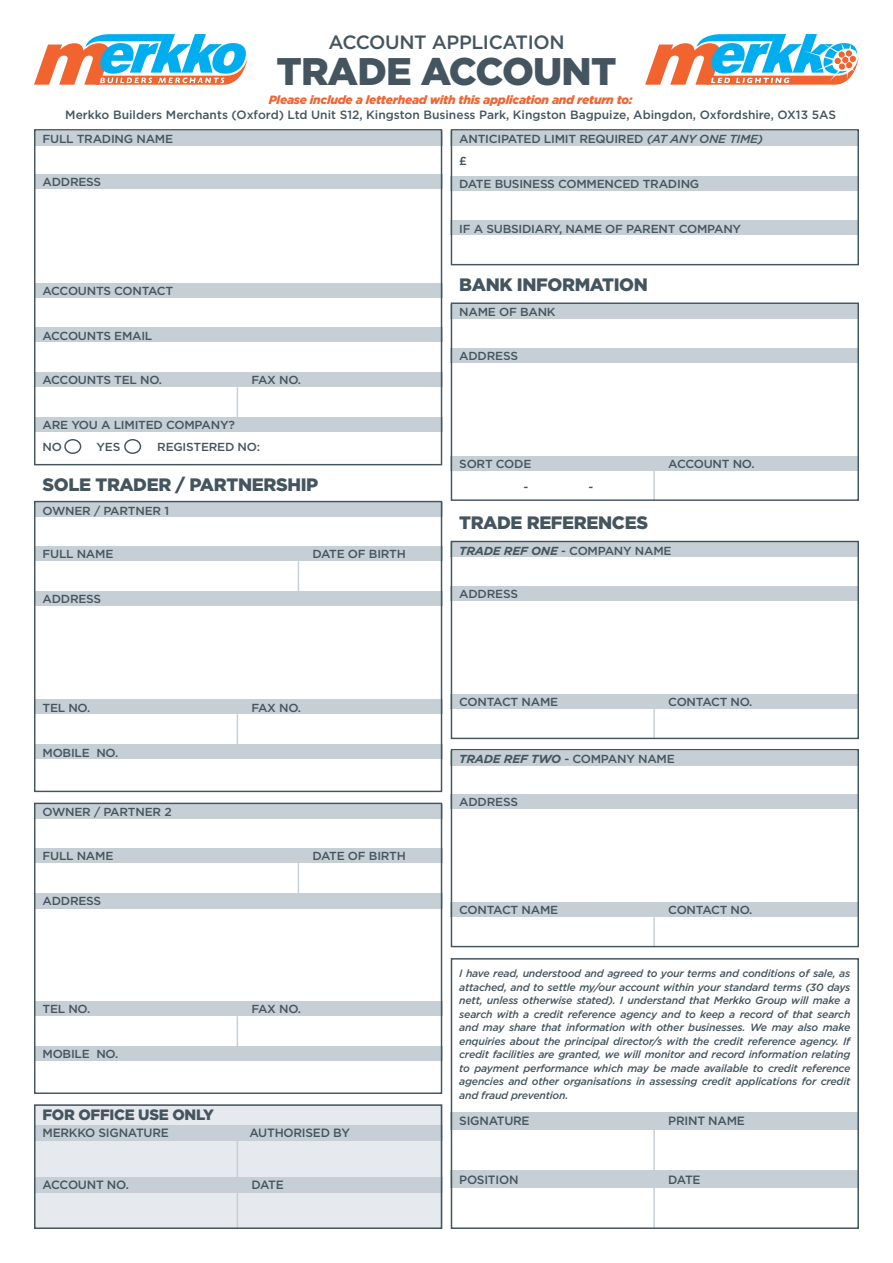
<style>
.page{position:relative;width:893px;height:1263px;background:#fff}
.page>*{position:absolute;margin:0;border:0;box-sizing:border-box;transform-origin:0 0}
.t1{font:900 38.55px "Gotham";letter-spacing:-.02em;color:#45555f}
.t2{font:500 19.2px "Gotham";letter-spacing:-.02em;color:#45555f}
.t3{font:900 18px "Gotham";letter-spacing:-.02em;color:#45555f}
.t4{font:900 15px "Gotham";letter-spacing:-.02em;color:#45555f}
.t5{font:500 12px "Gotham";letter-spacing:-.015em;color:#45555f}
.t6{font:italic 900 12px "Gotham";letter-spacing:-.02em;color:#f2642f}
.t7{font:500 11.7px "Gotham";letter-spacing:-.02em;color:#45555f}
.t8{font:italic 500 10.5px/13.5px "Gotham";letter-spacing:-.02em;color:#45555f;text-align:justify}
.s1{font-style:italic}
.s2{font-weight:700;font-style:italic}
</style>
<div class="page">
<div style="left:34px;top:1104px;width:408px;height:125px;background:#e6e9ed"></div>
<svg style="left:34px;top:34px;width:214px;height:51px"></svg>
<svg style="left:645px;top:34px;width:214px;height:51px"></svg>
<div style="left:34px;top:131px;width:408px;height:15px;background:#c6cfd5"></div>
<div style="left:34px;top:283px;width:408px;height:15px;background:#c6cfd5"></div>
<div style="left:34px;top:327px;width:408px;height:15px;background:#c6cfd5"></div>
<div style="left:34px;top:372px;width:408px;height:15px;background:#c6cfd5"></div>
<div style="left:34px;top:417px;width:408px;height:15px;background:#c6cfd5"></div>
<div style="left:34px;top:174px;width:408px;height:15px;background:#c6cfd5"></div>
<div style="left:34px;top:129px;width:408px;height:336px;border:1px solid #45555f"></div>
<div style="left:64px;top:439px;width:17px;height:15px;border:1px solid #45555f;border-radius:50%"></div>
<div style="left:124px;top:439px;width:17px;height:15px;border:1px solid #45555f;border-radius:50%"></div>
<hr style="left:237px;top:387px;width:1px;height:30px;background:#c6cfd5">
<hr style="left:653px;top:471px;width:2px;height:30px;background:#c6cfd5">
<div style="left:451px;top:304px;width:408px;height:15px;background:#c6cfd5"></div>
<div style="left:451px;top:348px;width:408px;height:15px;background:#c6cfd5"></div>
<div style="left:451px;top:456px;width:408px;height:15px;background:#c6cfd5"></div>
<div style="left:451px;top:302px;width:408px;height:199px;border:1px solid #45555f"></div>
<hr style="left:653px;top:709px;width:2px;height:30px;background:#c6cfd5">
<div style="left:451px;top:542px;width:408px;height:15px;background:#c6cfd5"></div>
<div style="left:451px;top:586px;width:408px;height:15px;background:#c6cfd5"></div>
<div style="left:451px;top:694px;width:408px;height:15px;background:#c6cfd5"></div>
<div style="left:451px;top:541px;width:408px;height:198px;border:1px solid #45555f"></div>
<hr style="left:653px;top:917px;width:2px;height:30px;background:#c6cfd5">
<div style="left:451px;top:751px;width:408px;height:14px;background:#c6cfd5"></div>
<div style="left:451px;top:794px;width:408px;height:15px;background:#c6cfd5"></div>
<div style="left:451px;top:902px;width:408px;height:15px;background:#c6cfd5"></div>
<div style="left:451px;top:749px;width:408px;height:198px;border:1px solid #45555f"></div>
<div style="left:34px;top:502px;width:408px;height:15px;background:#c6cfd5"></div>
<div style="left:34px;top:546px;width:408px;height:15px;background:#c6cfd5"></div>
<div style="left:34px;top:699px;width:408px;height:15px;background:#c6cfd5"></div>
<div style="left:34px;top:744px;width:408px;height:15px;background:#c6cfd5"></div>
<div style="left:34px;top:591px;width:408px;height:15px;background:#c6cfd5"></div>
<div style="left:34px;top:501px;width:408px;height:291px;border:1px solid #45555f"></div>
<hr style="left:237px;top:714px;width:1px;height:30px;background:#c6cfd5">
<hr style="left:298px;top:561px;width:1px;height:30px;background:#c6cfd5">
<div style="left:34px;top:804px;width:408px;height:15px;background:#c6cfd5"></div>
<div style="left:34px;top:848px;width:408px;height:15px;background:#c6cfd5"></div>
<div style="left:34px;top:894px;width:408px;height:15px;background:#c6cfd5"></div>
<div style="left:34px;top:1001px;width:408px;height:15px;background:#c6cfd5"></div>
<div style="left:34px;top:1046px;width:408px;height:15px;background:#c6cfd5"></div>
<div style="left:34px;top:893px;width:408px;height:15px;background:#c6cfd5"></div>
<div style="left:34px;top:803px;width:408px;height:291px;border:1px solid #45555f"></div>
<hr style="left:237px;top:1016px;width:1px;height:30px;background:#c6cfd5">
<hr style="left:298px;top:863px;width:1px;height:30px;background:#c6cfd5">
<div style="left:451px;top:131px;width:408px;height:15px;background:#c6cfd5"></div>
<div style="left:451px;top:176px;width:408px;height:15px;background:#c6cfd5"></div>
<div style="left:451px;top:220px;width:408px;height:15px;background:#c6cfd5"></div>
<div style="left:451px;top:129px;width:408px;height:136px;border:1px solid #45555f"></div>
<hr style="left:653px;top:1129px;width:2px;height:100px;background:#c6cfd5">
<hr style="left:237px;top:1140px;width:1px;height:89px;background:#c6cfd5">
<div style="left:451px;top:1112px;width:408px;height:17px;background:#c6cfd5"></div>
<div style="left:34px;top:1125px;width:408px;height:15px;background:#c6cfd5"></div>
<div style="left:451px;top:1170px;width:408px;height:18px;background:#c6cfd5"></div>
<div style="left:34px;top:1177px;width:408px;height:15px;background:#c6cfd5"></div>
<div style="left:451px;top:958px;width:408px;height:271px;border:2px solid #45555f"></div>
<div style="left:34px;top:1104px;width:408px;height:125px;border:2px solid #45555f"></div>
<h2 class="t2" style="left:328px;top:30px;width:238px">ACCOUNT APPLICATION</h2>
<h1 class="t1" style="left:276px;top:44px;width:340px">TRADE ACCOUNT</h1>
<p class="t6" style="left:269px;top:92px;width:365px">Please include a letterhead with this application and return to:</p>
<p class="t5" style="left:65px;top:107px;width:771px">MERKKO BUILDERS MERCHANTS (OXFORD) LTD U NIT S12, KINGSTON BUSINESS PARK, KINGSTON BAGPUIZE, ABINGDON, OXFORDSHIRE, OX13 5AS</p>
<p class="t7" style="left:43px;top:131px;width:16px">FULL</p>
<p class="t7" style="left:77px;top:131px;width:98px">TRADING NAME</p>
<p class="t7" style="left:43px;top:175px;width:10px">ADDRE</p>
<p class="t7" style="left:86px;top:175px;width:16px">SS</p>
<p class="t7" style="left:43px;top:283px;width:132px">ACCOUNTS CONTACT</p>
<p class="t7" style="left:43px;top:328px;width:82px">ACCOUNTS EMA</p>
<p class="t7" style="left:141px;top:328px;width:12px">IL</p>
<p class="t7" style="left:43px;top:373px;width:121px">ACCOUNTS TEL NO.</p>
<p class="t7" style="left:252px;top:373px;width:51px">FAX NO.</p>
<p class="t7" style="left:43px;top:417px;width:10px">ARE</p>
<p class="t7" style="left:71px;top:417px;width:165px">YOU A LIM ITED COM PANY?</p>
<p class="t7" style="left:43px;top:439px;width:8px">NO</p>
<p class="t7" style="left:97px;top:439px;width:25px">YES</p>
<p class="t7" style="left:157px;top:439px;width:9px">REG</p>
<p class="t7" style="left:183px;top:439px;width:28px">ISTERED</p>
<p class="t7" style="left:238px;top:439px;width:24px">NO:</p>
<h3 class="t3" style="left:43px;top:472px;width:79px">SOLE TRADER</h3>
<h3 class="t3" style="left:176px;top:472px;width:76px">/ PARTNER</h3>
<h3 class="t3" style="left:276px;top:472px;width:44px">SHIP</h3>
<p class="t7" style="left:43px;top:503px;width:128px">OWNER / PARTNER 1</p>
<p class="t7" style="left:43px;top:547px;width:72px">FULL NAMEDA</p>
<p class="t7" style="left:329px;top:547px;width:78px">TE OF BIRTH</p>
<p class="t7" style="left:43px;top:591px;width:10px">ADDRE</p>
<p class="t7" style="left:86px;top:591px;width:16px">SS</p>
<p class="t7" style="left:43px;top:700px;width:49px">TEL NO.</p>
<p class="t7" style="left:252px;top:700px;width:51px">FAX NO.</p>
<p class="t7" style="left:43px;top:745px;width:77px">MOBILE NO.</p>
<p class="t7" style="left:43px;top:805px;width:131px">OWNER / PARTNER 2</p>
<p class="t7" style="left:43px;top:848px;width:72px">FULL NAMEDA</p>
<p class="t7" style="left:329px;top:848px;width:78px">TE OF BIRTH</p>
<p class="t7" style="left:43px;top:894px;width:60px">FULL ADDRESS</p>
<p class="t7" style="left:43px;top:893px;width:10px">ADDRE</p>
<p class="t7" style="left:43px;top:1002px;width:49px">TEL NO.</p>
<p class="t7" style="left:252px;top:1002px;width:51px">FAX NO.</p>
<p class="t7" style="left:43px;top:1046px;width:77px">MOBILE NO.</p>
<h3 class="t4" style="left:43px;top:1105px;width:173px">FOR OFFICE USE ONLY</h3>
<p class="t5" style="left:43px;top:1125px;width:119px">MERKKO SIGNATURE</p>
<p class="t5" style="left:249px;top:1125px;width:102px">AUTHORISED BY</p>
<p class="t5" style="left:43px;top:1177px;width:88px">ACCOUNT NO.</p>
<p class="t5" style="left:252px;top:1177px;width:32px">DATE</p>
<p class="t7" style="left:459px;top:131px;width:17px">ANTICIP</p>
<p class="t7" style="left:508px;top:131px;width:257px">ATED LI MIT REQUI RED <span class="s1">(AT ANY ONE TIME)</span></p>
<p class="t7" style="left:459px;top:176px;width:52px">DATE BUSIN</p>
<p class="t7" style="left:532px;top:176px;width:169px">ESS COMMENCED TRADING</p>
<p class="t7" style="left:459px;top:221px;width:274px">I F A SU BSI DIARY, NAME OF PARENT COMPANY</p>
<p class="t7" style="left:459px;top:153px;width:9px">£</p>
<h3 class="t3" style="left:459px;top:272px;width:190px">BANK INFORMATION</h3>
<p class="t7" style="left:459px;top:304px;width:98px">NAME OF BAN K</p>
<p class="t7" style="left:459px;top:348px;width:10px">ADDRE</p>
<p class="t7" style="left:503px;top:348px;width:16px">SS</p>
<p class="t7" style="left:459px;top:456px;width:62px">SORT CODE</p>
<p class="t7" style="left:668px;top:456px;width:88px">ACCOUNT NO.</p>
<p class="t7" style="left:523px;top:479px;width:6px">-</p>
<p class="t7" style="left:588px;top:479px;width:6px">-</p>
<h3 class="t3" style="left:459px;top:510px;width:190px">TRADE REFERENCES</h3>
<p class="t7" style="left:459px;top:543px;width:195px"><span class="s2">TRADE REF ONE</span> - COM PA NY NAME</p>
<p class="t7" style="left:459px;top:586px;width:10px">ADDRE</p>
<p class="t7" style="left:503px;top:586px;width:16px">SS</p>
<p class="t7" style="left:459px;top:694px;width:80px">CONTACT NAME</p>
<p class="t7" style="left:668px;top:694px;width:86px">CONTACT NO.</p>
<p class="t7" style="left:459px;top:751px;width:198px"><span class="s2">TRADE REF TWO</span> - COM PA NY NAME</p>
<p class="t7" style="left:459px;top:794px;width:10px">ADDRE</p>
<p class="t7" style="left:503px;top:794px;width:16px">SS</p>
<p class="t7" style="left:459px;top:902px;width:80px">CONTACT NAME</p>
<p class="t7" style="left:668px;top:902px;width:86px">CONTACT NO.</p>
<p class="t8" style="left:459px;top:967px;width:393px">I have read, understood and agreed to your terms and conditions of sale, as attached, and to settle my/our account within your standard terms (30 days nett, unless otherwise stated). I understand that Merkko Group will make a search with a credit reference agency and to keep a record of that search and may share that information with other businesses. We may also make enquiries about the principal director/s with the credit reference agency. If credit facilities are granted, we will monitor and record information relating to payment performance which may be made available to credit reference agencies and other organisations in assessing credit applications for credit and fraud prevention.</p>
<p class="t5" style="left:459px;top:1113px;width:69px">SIGNATURE</p>
<p class="t5" style="left:668px;top:1113px;width:59px">PRINT NAME</p>
<p class="t5" style="left:459px;top:1172px;width:61px">POSITION</p>
<p class="t5" style="left:668px;top:1172px;width:32px">DATE</p>
</div>
